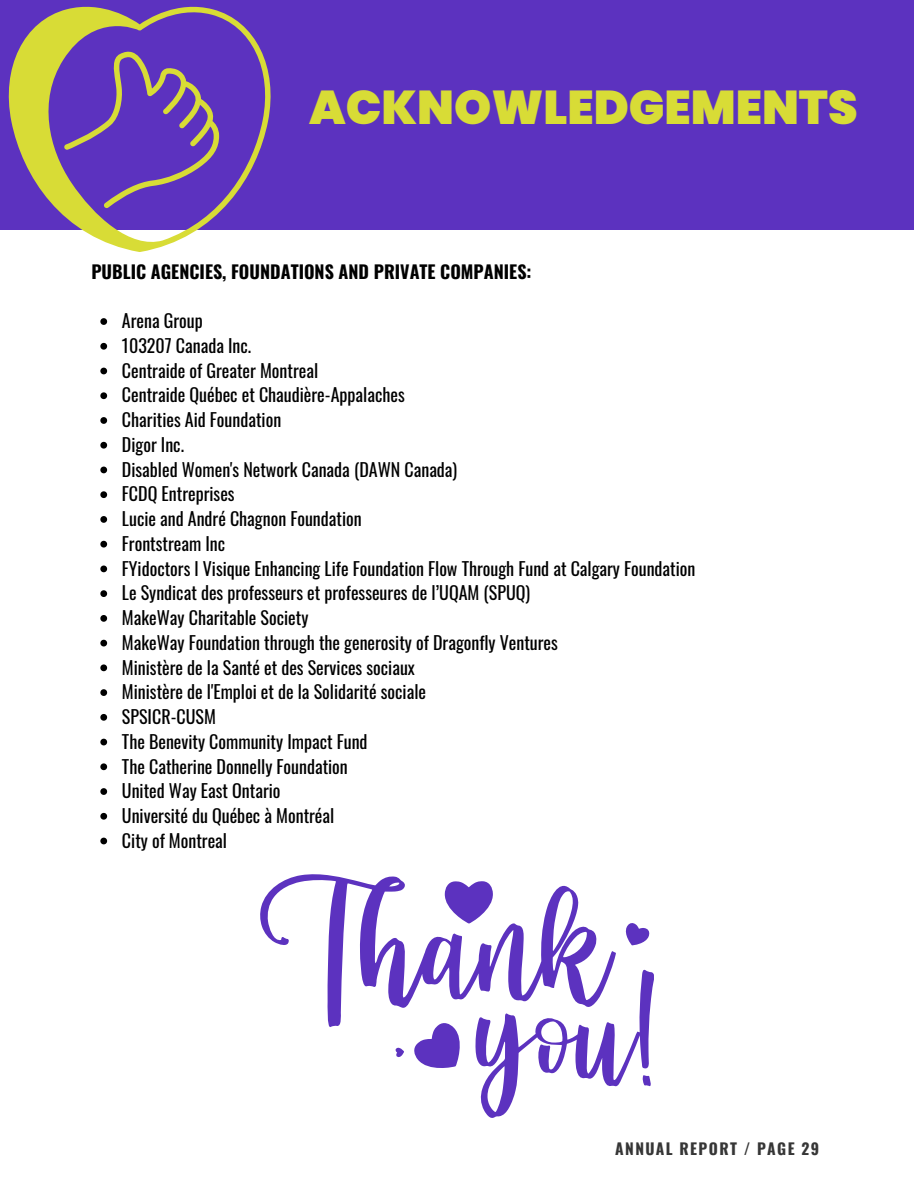
<style>
.page{position:relative;width:914px;height:1186px;background:#fff}
.page>*{position:absolute;margin:0;border:0;box-sizing:border-box;transform-origin:0 0}
.t1{font:900 47.4px "Poppins";color:#d8dc36}
.t2{font:18px "Oswald";color:#000}
.t3{font:700 18px "Oswald";color:#000}
.t4{font:700 15.45px "Oswald";letter-spacing:.09em;color:#363636}
</style>
<div class="page">
<div style="left:0;top:0;width:914px;height:230px;background:#5c32bf"></div>
<svg style="left:8px;top:6px;width:263px;height:246px"></svg>
<svg style="left:100px;top:318px;width:7px;height:7px"></svg>
<svg style="left:100px;top:343px;width:7px;height:7px"></svg>
<svg style="left:100px;top:368px;width:7px;height:6px"></svg>
<svg style="left:100px;top:392px;width:7px;height:7px"></svg>
<svg style="left:100px;top:417px;width:7px;height:7px"></svg>
<svg style="left:100px;top:442px;width:7px;height:6px"></svg>
<svg style="left:100px;top:466px;width:7px;height:7px"></svg>
<svg style="left:100px;top:491px;width:7px;height:7px"></svg>
<svg style="left:100px;top:516px;width:7px;height:7px"></svg>
<svg style="left:100px;top:541px;width:7px;height:6px"></svg>
<svg style="left:100px;top:565px;width:7px;height:7px"></svg>
<svg style="left:100px;top:590px;width:7px;height:7px"></svg>
<svg style="left:100px;top:615px;width:7px;height:7px"></svg>
<svg style="left:100px;top:640px;width:7px;height:6px"></svg>
<svg style="left:100px;top:664px;width:7px;height:7px"></svg>
<svg style="left:100px;top:689px;width:7px;height:7px"></svg>
<svg style="left:100px;top:714px;width:7px;height:7px"></svg>
<svg style="left:100px;top:739px;width:7px;height:6px"></svg>
<svg style="left:100px;top:763px;width:7px;height:7px"></svg>
<svg style="left:100px;top:788px;width:7px;height:7px"></svg>
<svg style="left:100px;top:813px;width:7px;height:6px"></svg>
<svg style="left:100px;top:837px;width:7px;height:7px"></svg>
<svg style="left:260px;top:874px;width:356px;height:153px"></svg>
<svg style="left:475px;top:969px;width:179px;height:149px"></svg>
<svg style="left:444px;top:881px;width:49px;height:42px"></svg>
<svg style="left:412px;top:1021px;width:53px;height:47px"></svg>
<svg style="left:625px;top:923px;width:24px;height:22px"></svg>
<svg style="left:395px;top:1047px;width:9px;height:10px"></svg>
<p class="t1" style="left:309px;top:74px;width:550px">ACKNOWLEDGEMENTS</p>
<p class="t3" style="left:91px;top:257px;width:442px">PUBLIC AGENCIES, FOUNDATIONS AND PRIVATE COMPANIES:</p>
<p class="t2" style="left:122px;top:307px;width:82px">Arena Group</p>
<p class="t2" style="left:122px;top:331px;width:131px">103207 Canada Inc.</p>
<p class="t2" style="left:122px;top:356px;width:198px">Centraide of Greater Montreal</p>
<p class="t2" style="left:122px;top:381px;width:284px">Centraide Québec et Chaudière-Appalaches</p>
<p class="t2" style="left:122px;top:406px;width:161px">Charities Aid Foundation</p>
<p class="t2" style="left:122px;top:430px;width:64px">Digor Inc.</p>
<p class="t2" style="left:122px;top:455px;width:337px">Disabled Women's Network Canada (DAWN Canada)</p>
<p class="t2" style="left:122px;top:480px;width:114px">FCDQ Entreprises</p>
<p class="t2" style="left:122px;top:505px;width:241px">Lucie and André Chagnon Foundation</p>
<p class="t2" style="left:122px;top:529px;width:105px">Frontstream Inc</p>
<p class="t2" style="left:122px;top:554px;width:575px">FYidoctors l Visique Enhancing Life Foundation Flow Through Fund at Calgary Foundation</p>
<p class="t2" style="left:122px;top:579px;width:410px">Le Syndicat des professeurs et professeures de l’UQAM (SPUQ)</p>
<p class="t2" style="left:122px;top:604px;width:188px">MakeWay Charitable Society</p>
<p class="t2" style="left:122px;top:628px;width:437px">MakeWay Foundation through the generosity of Dragonfly Ventures</p>
<p class="t2" style="left:122px;top:653px;width:294px">Ministère de la Santé et des Services sociaux</p>
<p class="t2" style="left:122px;top:678px;width:306px">Ministère de l'Emploi et de la Solidarité sociale</p>
<p class="t2" style="left:122px;top:702px;width:95px">SPSICR-CUSM</p>
<p class="t2" style="left:122px;top:727px;width:247px">The Benevity Community Impact Fund</p>
<p class="t2" style="left:122px;top:752px;width:227px">The Catherine Donnelly Foundation</p>
<p class="t2" style="left:122px;top:777px;width:160px">United Way East Ontario</p>
<p class="t2" style="left:122px;top:801px;width:214px">Université du Québec à Montréal</p>
<p class="t2" style="left:122px;top:826px;width:107px">City of Montreal</p>
<p class="t4" style="left:615px;top:1136px;width:205px">ANNUAL REPORT / PAGE 29</p>
</div>
